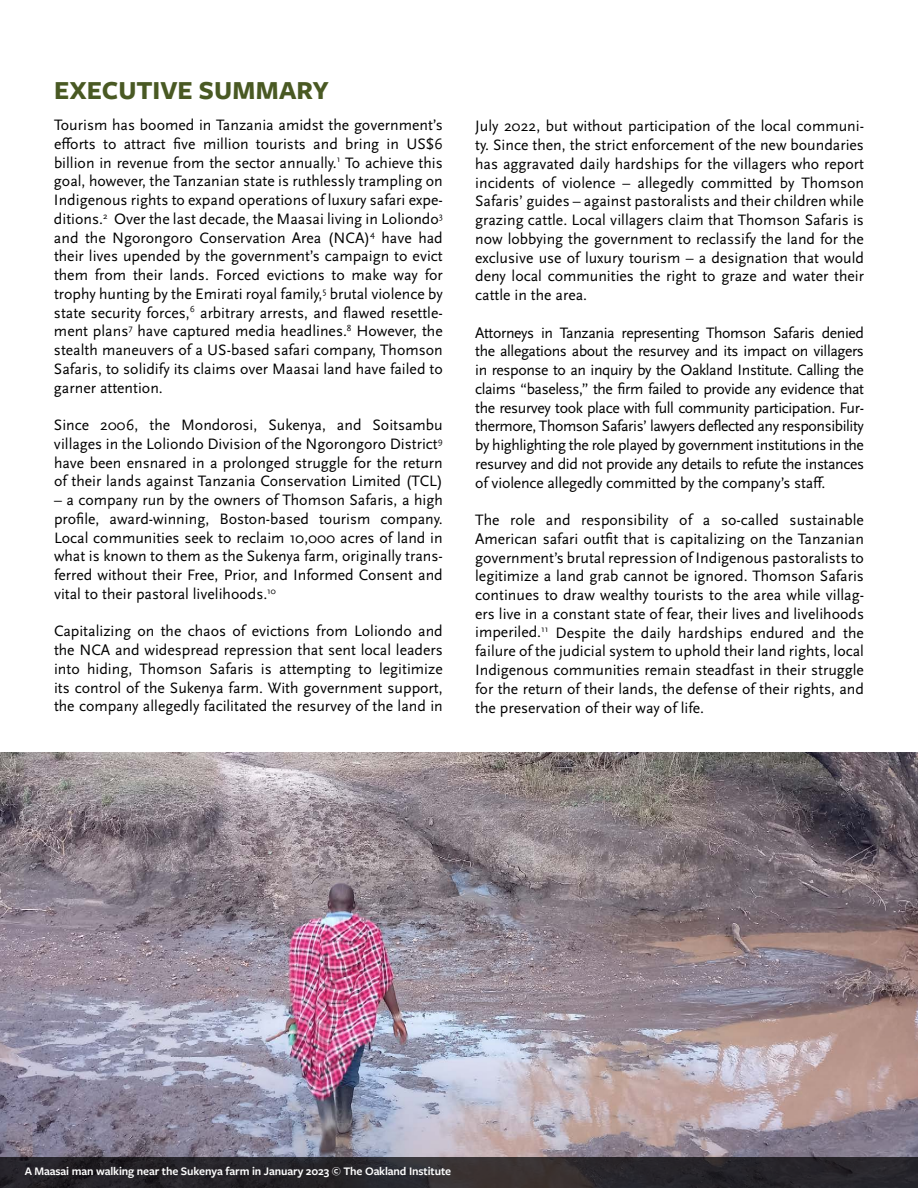
<style>
.page{position:relative;width:918px;height:1188px;background:#fff}
.page>*{position:absolute;margin:0;border:0;box-sizing:border-box;transform-origin:0 0}
.t1{font:700 27px "Freight Sans Pro";color:#495923}
.t2{font:15.75px/18.8px "Scala Sans Pro";color:#000;text-align:justify}
.t3{font:600 12px "Freight Sans Pro";letter-spacing:-.01em;color:#fff}
</style>
<div class="page">
<img style="left:0;top:753px;width:918px;height:404px">
<svg style="left:0;top:1157px;width:918px;height:31px;background:#28262a"></svg>
<h1 class="t1" style="left:54px;top:72px;width:277px">EXECUTIVE SUMMARY</h1>
<p class="t2" style="left:54px;top:116px;width:390px">Tourism has boomed in Tanzania amidst the government’s efforts to attract five million tourists and bring in US$6 billion in revenue from the sector annually.<sup>1</sup> To achieve this goal, however, the Tanzanian state is ruthlessly trampling on Indigenous rights to expand operations of luxury safari expe&shy;ditions.<sup>2</sup> Over the last decade, the Maasai living in Loliondo<sup>3 </sup>and the Ngorongoro Conservation Area (NCA)<sup>4</sup> have had their lives upended by the government’s campaign to evict them from their lands. Forced evictions to make way for trophy hunting by the Emirati royal family,<sup>5</sup> brutal violence by state security forces,<sup>6</sup> arbitrary arrests, and flawed resettle&shy;ment plans<sup>7</sup> have captured media headlines.<sup>8</sup> However, the stealth maneuvers of a US-based safari company, Thomson Safaris, to solidify its claims over Maasai land have failed to garner attention.</p>
<p class="t2" style="left:54px;top:416px;width:390px">Since 2006, the Mondorosi, Sukenya, and Soitsambu villages in the Loliondo Division of the Ngorongoro District<sup>9 </sup>have been ensnared in a prolonged struggle for the return of their lands against Tanzania Conservation Limited (TCL)</p>
<p class="t2" style="left:54px;top:491px;width:390px">– a company run by the owners of Thomson Safaris, a high profile, award-winning, Boston-based tourism company.<br>Local communities seek to reclaim 10,000 acres of land in what is known to them as the Sukenya farm, originally trans&shy;ferred without their Free, Prior, and Informed Consent and vital to their pastoral livelihoods.<sup>10</sup></p>
<p class="t2" style="left:54px;top:622px;width:390px">Capitalizing on the chaos of evictions from Loliondo and the NCA and widespread repression that sent local leaders into hiding, Thomson Safaris is attempting to legitimize its control of the Sukenya farm. With government support, the company allegedly facilitated the resurvey of the land in</p>
<p class="t2" style="left:475px;top:117px;width:390px">July 2022, but without participation of the local communi&shy;ty. Since then, the strict enforcement of the new boundaries has aggravated daily hardships for the villagers who report incidents of violence – allegedly committed by Thomson Safaris’ guides – against pastoralists and their children while grazing cattle. Local villagers claim that Thomson Safaris is now lobbying the government to reclassify the land for the exclusive use of luxury tourism – a designation that would deny local communities the right to graze and water their cattle in the area.</p>
<p class="t2" style="left:475px;top:323px;width:390px">Attorneys in Tanzania representing Thomson Safaris denied the allegations about the resurvey and its impact on villagers in response to an inquiry by the Oakland Institute. Calling the claims “baseless,” the firm failed to provide any evidence that the resurvey took place with full community participation. Fur&shy;thermore, Thomson Safaris’ lawyers deflected any responsibility by highlighting the role played by government institutions in the resurvey and did not provide any details to refute the instances of violence allegedly committed by the company’s staff.</p>
<p class="t2" style="left:475px;top:511px;width:390px">The role and responsibility of a so-called sustainable American safari outfit that is capitalizing on the Tanzanian government’s brutal repression of Indigenous pastoralists to legitimize a land grab cannot be ignored. Thomson Safaris continues to draw wealthy tourists to the area while villag&shy;ers live in a constant state of fear, their lives and livelihoods imperiled.<sup>11</sup> Despite the daily hardships endured and the failure of the judicial system to uphold their land rights, local Indigenous communities remain steadfast in their struggle for the return of their lands, the defense of their rights, and the preservation of their way of life.</p>
<p class="t3" style="left:25px;top:1163px;width:428px">A Maasai man walking near the Sukenya farm in January 2023 © The Oakland Institute</p>
</div>
